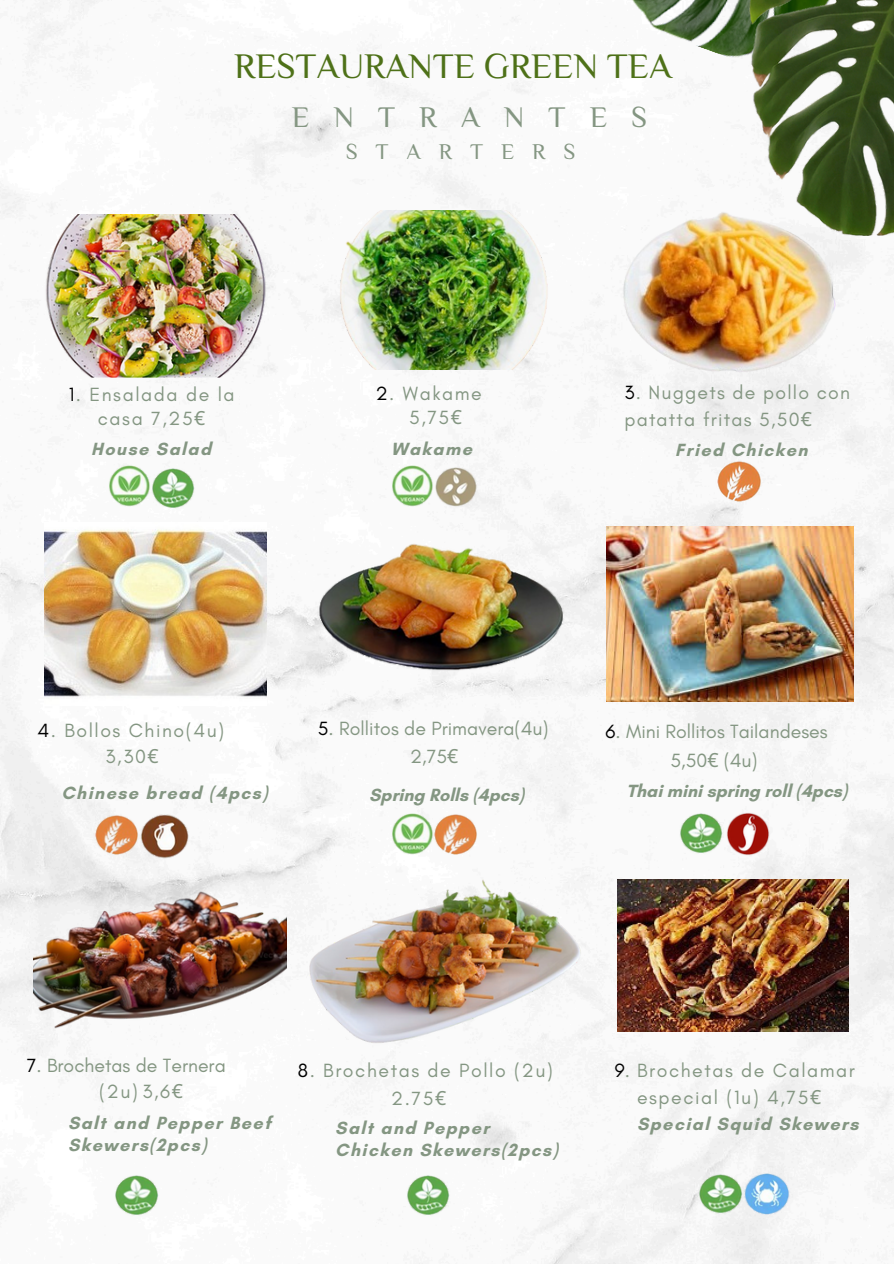
<style>
.page{position:relative;width:894px;height:1264px;background:#fff}
.page>*{position:absolute;margin:0;border:0;box-sizing:border-box;transform-origin:0 0}
.t1{font:35.85px "ZCOOL Xiao Wei";color:#4e7118}
.t2{font:29.85px "ZCOOL Xiao Wei";letter-spacing:.8em;color:#849682}
.t3{font:22.35px "ZCOOL Xiao Wei";letter-spacing:.8em;color:#849682}
.t4{font:19.5px/23.7px "Glacial Indifference";letter-spacing:.08em;color:#849682;text-align:center}
.t5{font:19.5px/28.2px "Glacial Indifference";color:#849682;text-align:center}
.t6{font:19.5px/27px "Glacial Indifference";letter-spacing:.06em;color:#849682}
.t7{font:700 18px/22.5px "Glacial Indifference";letter-spacing:.08em;color:#849682}
.t8{font:700 18px "Glacial Indifference";color:#849682}
.s1{color:#000}
.s2{font-family:"Noto Sans"}
</style>
<div class="page">
<img style="left:0;top:0;width:893px;height:1263px">
<img style="left:606px;top:0;width:143px;height:95px">
<img style="left:749px;top:0;width:144px;height:235px">
<img style="left:617px;top:879px;width:230px;height:152px">
<img style="left:335px;top:210px;width:215px;height:159px">
<img style="left:620px;top:206px;width:216px;height:168px">
<img style="left:44px;top:522px;width:223px;height:183px">
<img style="left:606px;top:526px;width:247px;height:175px">
<img style="left:314px;top:511px;width:254px;height:180px">
<img style="left:294px;top:851px;width:293px;height:196px">
<img style="left:34px;top:887px;width:253px;height:145px">
<img style="left:31px;top:214px;width:249px;height:163px">
<img style="left:108px;top:466px;width:43px;height:41px">
<img style="left:150px;top:467px;width:47px;height:44px">
<img style="left:391px;top:466px;width:88px;height:41px">
<img style="left:711px;top:461px;width:49px;height:40px">
<img style="left:89px;top:814px;width:50px;height:41px">
<img style="left:139px;top:812px;width:51px;height:50px">
<img style="left:433px;top:814px;width:45px;height:40px">
<img style="left:391px;top:814px;width:42px;height:41px">
<img style="left:678px;top:811px;width:92px;height:45px">
<img style="left:114px;top:1174px;width:46px;height:43px">
<img style="left:405px;top:1174px;width:46px;height:43px">
<img style="left:697px;top:1173px;width:46px;height:43px">
<img style="left:740px;top:1173px;width:50px;height:42px">
<p class="t1" style="left:234px;top:46px;width:439px">RESTAURANTE GREEN TEA</p>
<p class="t2" style="left:292px;top:100px;width:357px">ENTRANTES</p>
<p class="t3" style="left:345px;top:139px;width:231px">STARTERS</p>
<p class="t4" style="left:69px;top:382px;width:167px"><span class="s1">1</span>. Ensalada de la casa 7,25<span class="s2">€</span></p>
<h4 class="t6" style="left:375px;top:380px;width:108px"><span class="s1">2</span>. Wakame</h4>
<h4 class="t6" style="left:409px;top:403px;width:54px">5,75<span class="s2">€</span></h4>
<h4 class="t6" style="left:624px;top:379px;width:227px"><span class="s1">3</span>. Nuggets de pollo con patatta fritas 5,50<span class="s2">€</span></h4>
<p class="t7" style="left:91px;top:438px;width:121px">House Salad</p>
<p class="t7" style="left:391px;top:438px;width:82px">Wakame</p>
<p class="t7" style="left:675px;top:438px;width:134px">Fried Chicken</p>
<p class="t4" style="left:37px;top:717px;width:188px"><span class="s1">4</span>. Bollos Chino(4u)</p>
<p class="t6" style="left:106px;top:742px;width:55px">3,30<span class="s2">€</span></p>
<p class="t7" style="left:61px;top:781px;width:207px">Chinese bread (4pcs)</p>
<h4 class="t5" style="left:318px;top:714px;width:232px"><span class="s1">5</span>. Rollitos de Primavera(4u)</h4>
<p class="t6" style="left:410px;top:742px;width:49px">2,75<span class="s2">€</span></p>
<p class="t8" style="left:369px;top:783px;width:156px">Spring Rolls (4pcs)</p>
<p class="t5" style="left:605px;top:717px;width:223px"><span class="s1">6</span>. Mini Rollitos Tailandeses<br>5,50<span class="s2">€</span> (4u)</p>
<p class="t8" style="left:626px;top:780px;width:222px">Thai mini spring roll (4pcs)</p>
<p class="t5" style="left:27px;top:1051px;width:200px"><span class="s1">7</span>. Brochetas de Ternera</p>
<p class="t6" style="left:99px;top:1077px;width:85px">(2u) 3,6<span class="s2">€</span></p>
<p class="t7" style="left:68px;top:1111px;width:204px">Salt and Pepper Beef<br>Skewers(2pcs)</p>
<h4 class="t4" style="left:298px;top:1058px;width:256px"><span class="s1">8</span>. Brochetas de Pollo (2u)</h4>
<p class="t6" style="left:391px;top:1084px;width:56px">2.75<span class="s2">€</span></p>
<p class="t7" style="left:335px;top:1116px;width:224px">Salt and Pepper<br>Chicken Skewers(2pcs)</p>
<p class="t4" style="left:614px;top:1056px;width:242px;line-height:27px"><span class="s1">9</span>. Brochetas de Calamar especial (1u) 4,75<span class="s2">€</span></p>
<p class="t7" style="left:637px;top:1111px;width:223px">Special Squid Skewers</p>
</div>
